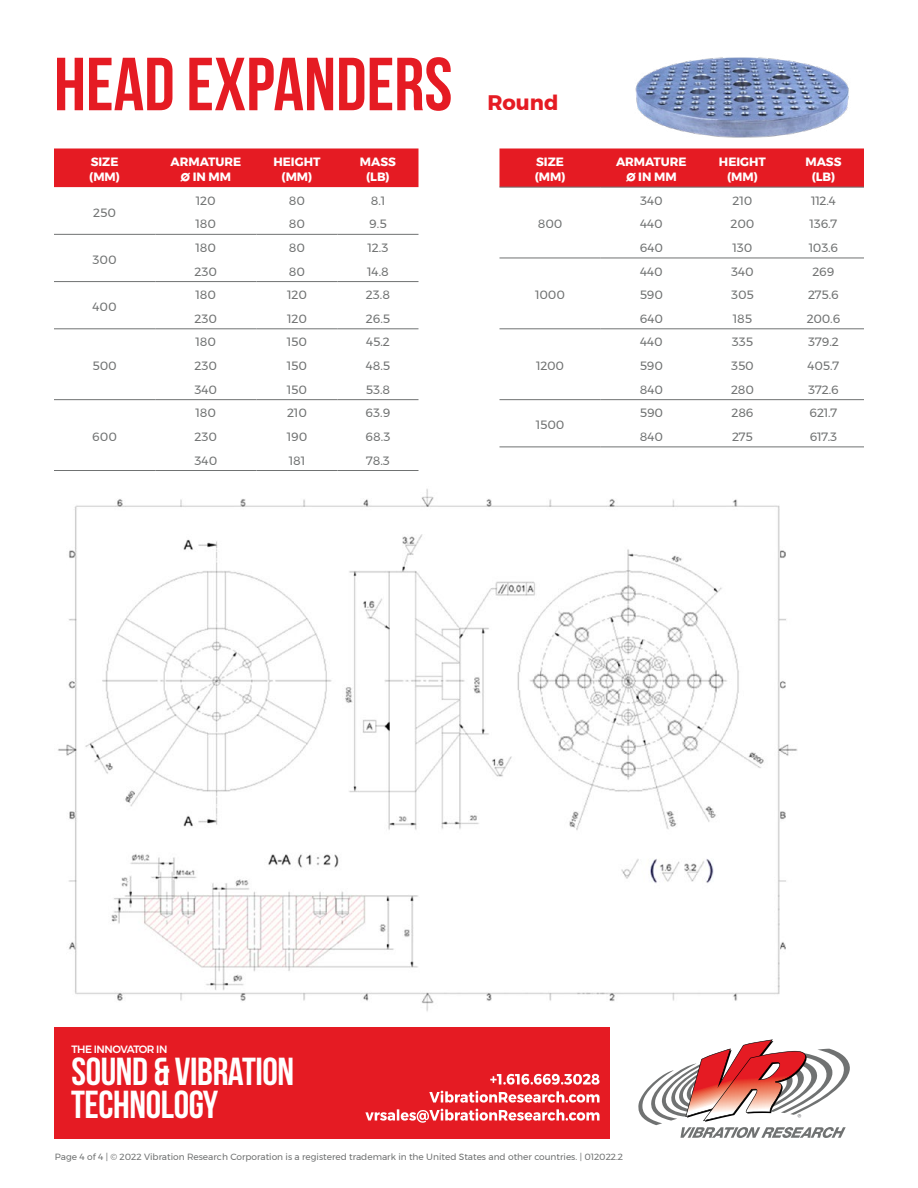
<style>
.page{position:relative;width:918px;height:1188px;background:#fff}
.page>*{position:absolute;margin:0;border:0;box-sizing:border-box;transform-origin:0 0}
.t1{font:75px "Bebas Neue";color:#e51b23}
.t2{font:39px/33px "Bebas Neue";letter-spacing:-.01em;color:#fff}
.t3{font:700 21px "Montserrat";color:#e51b23}
.t4{font:12px "Montserrat";letter-spacing:-.01em;color:#707272}
.t5{font:700 12px/15px "Montserrat";color:#fff;text-align:center}
.t6{font:500 10.65px "Montserrat";letter-spacing:-.045em;color:#fff}
.t7{font:9px "Montserrat";color:#707272}
.s1{font-size:18px}
</style>
<div class="page">
<img style="left:58px;top:489px;width:740px;height:523px">
<img style="left:635px;top:57px;width:214px;height:81px">
<div style="left:54px;top:1027px;width:556px;height:112px;background:#e51b23"></div>
<svg style="left:638px;top:1039px;width:212px;height:99px"></svg>
<svg style="left:490px;top:1074px;width:110px;height:11px"></svg>
<svg style="left:429px;top:1091px;width:171px;height:12px"></svg>
<svg style="left:365px;top:1109px;width:235px;height:14px"></svg>
<div style="left:54px;top:148px;width:364px;height:39px;background:#e51b23"></div>
<hr style="left:54px;top:234px;width:101px;height:1px;background:#707272">
<hr style="left:155px;top:234px;width:101px;height:1px;background:#707272">
<hr style="left:256px;top:234px;width:82px;height:1px;background:#707272">
<hr style="left:338px;top:234px;width:80px;height:1px;background:#707272">
<hr style="left:54px;top:281px;width:101px;height:1px;background:#707272">
<hr style="left:155px;top:281px;width:101px;height:1px;background:#707272">
<hr style="left:256px;top:281px;width:82px;height:1px;background:#707272">
<hr style="left:338px;top:281px;width:80px;height:1px;background:#707272">
<hr style="left:54px;top:328px;width:101px;height:1px;background:#707272">
<hr style="left:155px;top:328px;width:101px;height:1px;background:#707272">
<hr style="left:256px;top:328px;width:82px;height:1px;background:#707272">
<hr style="left:338px;top:328px;width:80px;height:1px;background:#707272">
<hr style="left:54px;top:399px;width:101px;height:1px;background:#707272">
<hr style="left:155px;top:399px;width:101px;height:1px;background:#707272">
<hr style="left:256px;top:399px;width:82px;height:1px;background:#707272">
<hr style="left:338px;top:399px;width:80px;height:1px;background:#707272">
<hr style="left:54px;top:470px;width:101px;height:1px;background:#707272">
<hr style="left:155px;top:470px;width:101px;height:1px;background:#707272">
<hr style="left:256px;top:470px;width:82px;height:1px;background:#707272">
<hr style="left:338px;top:470px;width:80px;height:1px;background:#707272">
<div style="left:500px;top:148px;width:364px;height:39px;background:#e51b23"></div>
<hr style="left:500px;top:187px;width:101px;height:1px;background:#707272">
<hr style="left:601px;top:187px;width:101px;height:1px;background:#707272">
<hr style="left:702px;top:187px;width:81px;height:1px;background:#707272">
<hr style="left:783px;top:187px;width:81px;height:1px;background:#707272">
<hr style="left:500px;top:258px;width:101px;height:1px;background:#707272">
<hr style="left:601px;top:258px;width:101px;height:1px;background:#707272">
<hr style="left:702px;top:258px;width:81px;height:1px;background:#707272">
<hr style="left:783px;top:258px;width:81px;height:1px;background:#707272">
<hr style="left:500px;top:328px;width:101px;height:1px;background:#707272">
<hr style="left:601px;top:328px;width:101px;height:1px;background:#707272">
<hr style="left:702px;top:328px;width:81px;height:1px;background:#707272">
<hr style="left:783px;top:328px;width:81px;height:1px;background:#707272">
<hr style="left:500px;top:399px;width:101px;height:1px;background:#707272">
<hr style="left:601px;top:399px;width:101px;height:1px;background:#707272">
<hr style="left:702px;top:399px;width:81px;height:1px;background:#707272">
<hr style="left:783px;top:399px;width:81px;height:1px;background:#707272">
<hr style="left:601px;top:447px;width:101px;height:1px;background:#707272">
<hr style="left:702px;top:447px;width:81px;height:1px;background:#707272">
<hr style="left:783px;top:447px;width:81px;height:1px;background:#707272">
<hr style="left:500px;top:447px;width:101px;height:1px;background:#707272">
<h1 class="t1" style="left:54px;top:43px;width:400px">HEAD EXPANDERS</h1>
<p class="t5" style="left:89px;top:154px;width:32px;text-align:left">SIZE (MM)</p>
<p class="t5" style="left:171px;top:154px;width:72px">ARMATURE <span class="s1">∅</span> IN MM</p>
<p class="t5" style="left:273px;top:154px;width:49px">HEIGHT (MM)</p>
<p class="t5" style="left:360px;top:154px;width:38px">MASS (LB)</p>
<p class="t4" style="left:93px;top:203px;width:24px">250</p>
<p class="t4" style="left:196px;top:191px;width:21px">120</p>
<p class="t4" style="left:289px;top:191px;width:18px">80</p>
<p class="t4" style="left:371px;top:191px;width:16px">8.1</p>
<p class="t4" style="left:196px;top:215px;width:22px">180</p>
<p class="t4" style="left:289px;top:215px;width:18px">80</p>
<p class="t4" style="left:369px;top:215px;width:19px">9.5</p>
<p class="t4" style="left:93px;top:250px;width:26px">300</p>
<p class="t4" style="left:93px;top:298px;width:26px">400</p>
<p class="t4" style="left:92px;top:357px;width:26px">500</p>
<p class="t4" style="left:92px;top:427px;width:26px">600</p>
<p class="t4" style="left:196px;top:239px;width:22px">180</p>
<p class="t4" style="left:289px;top:239px;width:18px">80</p>
<p class="t4" style="left:368px;top:239px;width:22px">12.3</p>
<p class="t4" style="left:195px;top:262px;width:24px">230</p>
<p class="t4" style="left:289px;top:262px;width:18px">80</p>
<p class="t4" style="left:367px;top:262px;width:23px">14.8</p>
<p class="t4" style="left:196px;top:286px;width:22px">180</p>
<p class="t4" style="left:287px;top:286px;width:21px">120</p>
<p class="t4" style="left:366px;top:286px;width:26px">23.8</p>
<p class="t4" style="left:195px;top:309px;width:24px">230</p>
<p class="t4" style="left:287px;top:309px;width:21px">120</p>
<p class="t4" style="left:366px;top:309px;width:26px">26.5</p>
<p class="t4" style="left:196px;top:333px;width:22px">180</p>
<p class="t4" style="left:287px;top:333px;width:22px">150</p>
<p class="t4" style="left:366px;top:333px;width:25px">45.2</p>
<p class="t4" style="left:195px;top:357px;width:24px">230</p>
<p class="t4" style="left:287px;top:357px;width:22px">150</p>
<p class="t4" style="left:366px;top:357px;width:26px">48.5</p>
<p class="t4" style="left:195px;top:380px;width:24px">340</p>
<p class="t4" style="left:287px;top:380px;width:22px">150</p>
<p class="t4" style="left:366px;top:380px;width:26px">53.8</p>
<p class="t4" style="left:196px;top:404px;width:22px">180</p>
<p class="t4" style="left:287px;top:404px;width:21px">210</p>
<p class="t4" style="left:366px;top:404px;width:26px">63.9</p>
<p class="t4" style="left:195px;top:427px;width:24px">230</p>
<p class="t4" style="left:287px;top:427px;width:22px">190</p>
<p class="t4" style="left:366px;top:427px;width:26px">68.3</p>
<p class="t4" style="left:195px;top:451px;width:24px">340</p>
<p class="t4" style="left:289px;top:451px;width:18px">181</p>
<p class="t4" style="left:366px;top:451px;width:25px">78.3</p>
<h3 class="t3" style="left:487px;top:86px;width:73px">Round</h3>
<p class="t5" style="left:535px;top:154px;width:32px;text-align:left">SIZE (MM)</p>
<p class="t5" style="left:616px;top:154px;width:72px">ARMATURE <span class="s1">∅</span> IN MM</p>
<p class="t5" style="left:719px;top:154px;width:49px">HEIGHT (MM)</p>
<p class="t5" style="left:805px;top:154px;width:38px">MASS (LB)</p>
<p class="t4" style="left:538px;top:215px;width:26px">800</p>
<p class="t4" style="left:640px;top:191px;width:24px">340</p>
<p class="t4" style="left:733px;top:191px;width:21px">210</p>
<p class="t4" style="left:811px;top:191px;width:26px">112.4</p>
<p class="t4" style="left:640px;top:215px;width:24px">440</p>
<p class="t4" style="left:731px;top:215px;width:25px">200</p>
<p class="t4" style="left:810px;top:215px;width:29px">136.7</p>
<p class="t4" style="left:640px;top:239px;width:25px">640</p>
<p class="t4" style="left:733px;top:239px;width:21px">130</p>
<p class="t4" style="left:809px;top:239px;width:31px">103.6</p>
<p class="t4" style="left:535px;top:286px;width:31px">1000</p>
<p class="t4" style="left:536px;top:357px;width:30px">1200</p>
<p class="t4" style="left:536px;top:416px;width:30px">1500</p>
<p class="t4" style="left:640px;top:262px;width:24px">440</p>
<p class="t4" style="left:731px;top:262px;width:24px">340</p>
<p class="t4" style="left:813px;top:262px;width:23px">269</p>
<p class="t4" style="left:640px;top:286px;width:25px">590</p>
<p class="t4" style="left:731px;top:286px;width:24px">305</p>
<p class="t4" style="left:808px;top:286px;width:32px">275.6</p>
<p class="t4" style="left:640px;top:309px;width:25px">640</p>
<p class="t4" style="left:733px;top:309px;width:21px">185</p>
<p class="t4" style="left:807px;top:309px;width:35px">200.6</p>
<p class="t4" style="left:640px;top:333px;width:24px">440</p>
<p class="t4" style="left:732px;top:333px;width:23px">335</p>
<p class="t4" style="left:808px;top:333px;width:32px">379.2</p>
<p class="t4" style="left:640px;top:357px;width:25px">590</p>
<p class="t4" style="left:731px;top:357px;width:24px">350</p>
<p class="t4" style="left:808px;top:357px;width:33px">405.7</p>
<p class="t4" style="left:640px;top:380px;width:25px">840</p>
<p class="t4" style="left:731px;top:380px;width:24px">280</p>
<p class="t4" style="left:808px;top:380px;width:32px">372.6</p>
<p class="t4" style="left:640px;top:404px;width:25px">590</p>
<p class="t4" style="left:732px;top:404px;width:23px">286</p>
<p class="t4" style="left:810px;top:404px;width:29px">621.7</p>
<p class="t4" style="left:640px;top:427px;width:25px">840</p>
<p class="t4" style="left:732px;top:427px;width:22px">275</p>
<p class="t4" style="left:810px;top:427px;width:29px">617.3</p>
<p class="t6" style="left:71px;top:1041px;width:97px">THE INNOVATOR IN</p>
<h2 class="t2" style="left:71px;top:1054px;width:225px">SOUND &amp; VIBRATION<br>TECHNOLOGY</h2>
<p class="t7" style="left:55px;top:1150px;width:570px">Page 4 of 4 | © 2022 Vibration Research Corporation is a registered trademark in the United States and other countries. | 012022.2</p>
</div>
